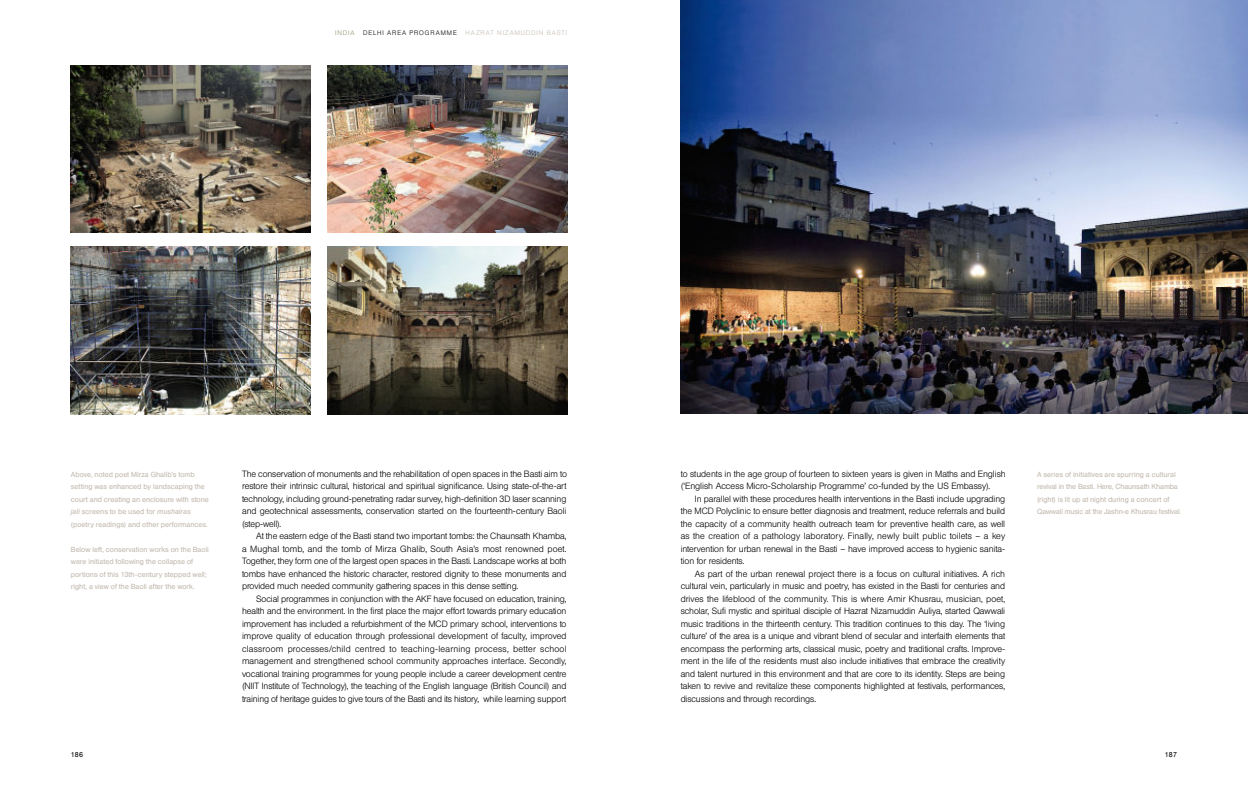
<style>
.page{position:relative;width:1248px;height:794px;background:#fff}
.page>*{position:absolute;margin:0;border:0;box-sizing:border-box;transform-origin:0 0}
.t1{font:300 9px/12.5px "Helvetica BQ";letter-spacing:-.005em;color:#000;text-align:justify}
.t2{font:7.3px/12.5px "Helvetica BQ";color:#c3baaf}
.t3{font:7px "Helvetica BQ";letter-spacing:.02em;color:#000}
.t4{font:300 6.5px "Helvetica BQ";letter-spacing:.145em;color:#c3baaf}
.t5{font:300 6.5px "Helvetica BQ";letter-spacing:.145em;color:#000}
.t6{font:300 6.5px "Helvetica BQ";letter-spacing:.145em;color:#899668}
.s1{font-style:italic}
</style>
<div class="page">
<img style="left:680px;top:0;width:567px;height:413px">
<img style="left:70px;top:65px;width:240px;height:167px">
<img style="left:327px;top:247px;width:241px;height:167px">
<img style="left:327px;top:65px;width:240px;height:167px">
<img style="left:70px;top:247px;width:240px;height:167px">
<p class="t6" style="left:335px;top:29px;width:21px">INDIA</p>
<p class="t5" style="left:363px;top:29px;width:95px">DELHI AREA PROGRAMME</p>
<p class="t4" style="left:465px;top:29px;width:103px">HAZRAT NIZAMUDDIN BASTI</p>
<p class="t2" style="left:71px;top:468px;width:139px">Above, noted poet Mirza Ghalib’s tomb setting was enhanced by landscaping the court and creating an enclosure with stone <span class="s1">jali</span> screens to be used for <span class="s1">mushairas </span>(poetry readings) and other performances.</p>
<p class="t2" style="left:71px;top:543px;width:139px">Below left, conservation works on the Baoli were initiated following the collapse of portions of this 13th-century stepped well; right, a view of the Baoli after the work.</p>
<p class="t1" style="left:242px;top:467px;width:326px">The conservation of monuments and the rehabilitation of open spaces in the Basti aim to restore their intrinsic cultural, historical and spiritual significance. Using state-of-the-art technology, including ground-penetrating radar survey, high-definition 3D laser scanning and geotechnical assessments, conservation started on the fourteenth-century Baoli (step-well).</p>
<p class="t1" style="left:242px;top:530px;width:326px;text-indent:14px">At the eastern edge of the Basti stand two important tombs: the Chaunsath Khamba, a Mughal tomb, and the tomb of Mirza Ghalib, South Asia’s most renowned poet.<br>Together, they form one of the largest open spaces in the Basti. Landscape works at both tombs have enhanced the historic character, restored dignity to these monuments and provided much needed community gathering spaces in this dense setting.</p>
<p class="t1" style="left:242px;top:592px;width:326px;text-indent:14px">Social programmes in conjunction with the AKF have focused on education, training, health and the environment. In the first place the major effort towards primary education improvement has included a refurbishment of the MCD primary school, interventions to improve quality of education through professional development of faculty, improved classroom processes/child centred to teaching-learning process, better school management and strengthened school community approaches interface. Secondly, vocational training programmes for young people include a career development centre (NIIT Institute of Technology), the teaching of the English language (British Council) and training of heritage guides to give tours of the Basti and its history, while learning support</p>
<p class="t1" style="left:680px;top:467px;width:326px">to students in the age group of fourteen to sixteen years is given in Maths and English (‘English Access Micro-Scholarship Programme’ co-funded by the US Embassy).</p>
<p class="t1" style="left:680px;top:492px;width:326px;text-indent:14px">In parallel with these procedures health interventions in the Basti include upgrading the MCD Polyclinic to ensure better diagnosis and treatment, reduce referrals and build the capacity of a community health outreach team for preventive health care, as well as the creation of a pathology laboratory. Finally, newly built public toilets – a key intervention for urban renewal in the Basti – have improved access to hygienic sanita&shy;tion for residents.</p>
<p class="t1" style="left:680px;top:567px;width:326px;text-indent:14px">As part of the urban renewal project there is a focus on cultural initiatives. A rich cultural vein, particularly in music and poetry, has existed in the Basti for centuries and drives the lifeblood of the community. This is where Amir Khusrau, musician, poet, scholar, Sufi mystic and spiritual disciple of Hazrat Nizamuddin Auliya, started Qawwali music traditions in the thirteenth century. This tradition continues to this day. The ‘living culture’ of the area is a unique and vibrant blend of secular and interfaith elements that encompass the performing arts, classical music, poetry and traditional crafts. Improve&shy;ment in the life of the residents must also include initiatives that embrace the creativity and talent nurtured in this environment and that are core to its identity. Steps are being taken to revive and revitalize these components highlighted at festivals, performances, discussions and through recordings.</p>
<p class="t2" style="left:1037px;top:468px;width:146px">A series of initiatives are spurring a cultural revival in the Basti. Here, Chaunsath Khamba (right) is lit up at night during a concert of Qawwali music at the Jashn-e Khusrau festival.</p>
<p class="t3" style="left:71px;top:751px;width:14px">186</p>
<p class="t3" style="left:1164px;top:751px;width:14px">187</p>
</div>
